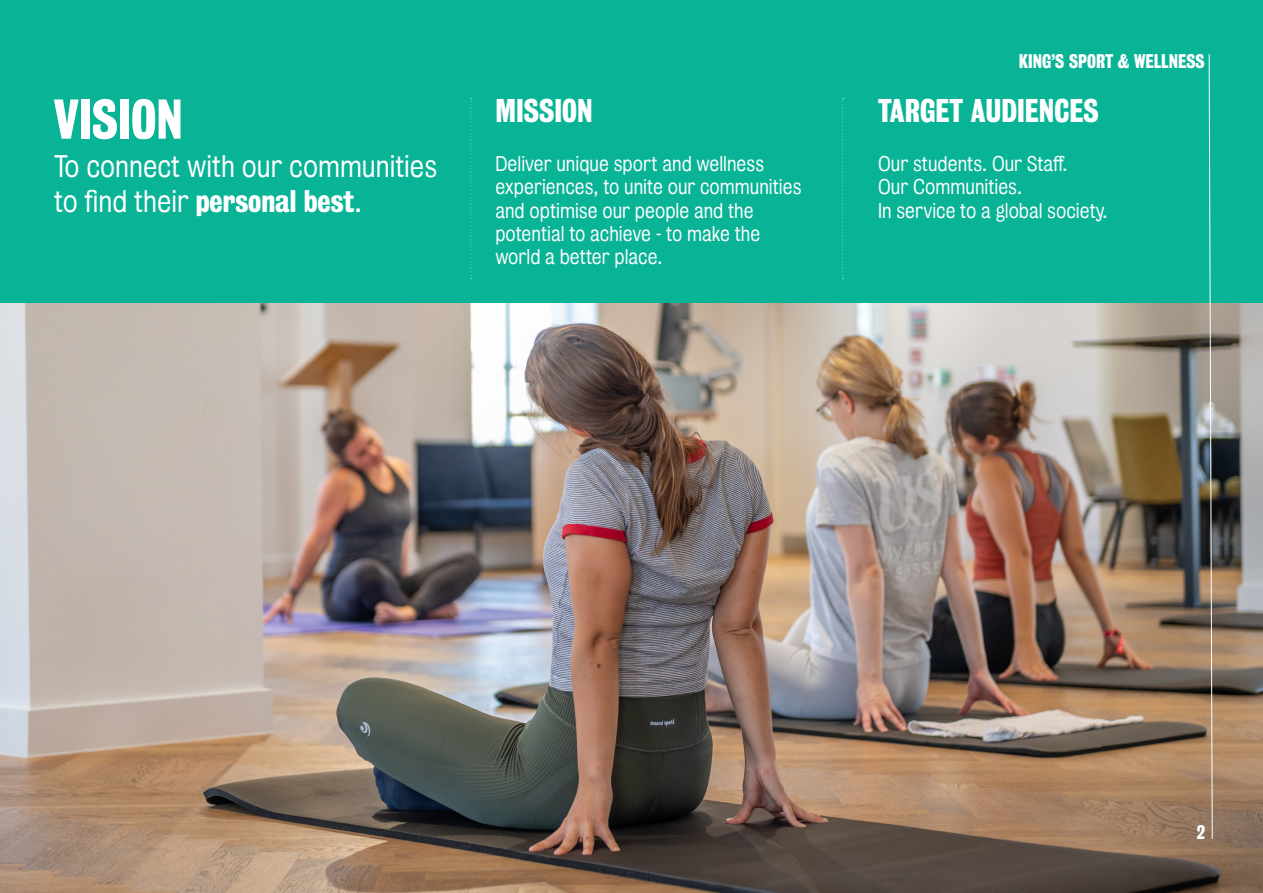
<style>
.page{position:relative;width:1263px;height:893px;background:#08b396}
.page>*{position:absolute;margin:0;border:0;box-sizing:border-box;transform-origin:0 0}
.t1{font:51px "Kings Bureau Grot Three Seven";color:#fff}
.t2{font:30px "Kings Bureau Grot Three Seven";color:#fff}
.t3{font:28.5px/34.2px "Kings Bureau Grot Five One";color:#fff}
.t4{font:19.5px/23.4px "Kings Bureau Grot Five One";color:#fff}
.t5{font:18px "Kings Bureau Grot Three Seven";color:#fff}
.s1{font-family:"Kings Bureau Grot Three Seven"}
</style>
<div class="page">
<img style="left:0;top:304px;width:1263px;height:589px">
<svg style="left:470px;top:98px;width:2px;height:181px"></svg>
<svg style="left:842px;top:98px;width:1px;height:181px"></svg>
<img style="left:1208px;top:54px;width:5px;height:786px">
<p class="t1" style="left:54px;top:90px;width:130px">VISION</p>
<p class="t3" style="left:54px;top:150px;width:385px">To connect with our communities to find their <span class="s1">personal best</span>.</p>
<p class="t2" style="left:495px;top:93px;width:99px">MISSION</p>
<p class="t4" style="left:495px;top:152px;width:308px">Deliver unique sport and wellness experiences, to unite our communities and optimise our people and the potential to achieve - to make the world a better place.</p>
<p class="t5" style="left:1019px;top:51px;width:187px">KING’S SPORT &amp; WELLNESS</p>
<p class="t2" style="left:878px;top:93px;width:222px">TARGET AUDIENCES</p>
<p class="t4" style="left:878px;top:152px;width:191px">Our students. Our Staff.<br>Our Communities.</p>
<p class="t4" style="left:878px;top:199px;width:231px">In service to a global society.</p>
<p class="t5" style="left:1197px;top:822px;width:10px">2</p>
</div>
